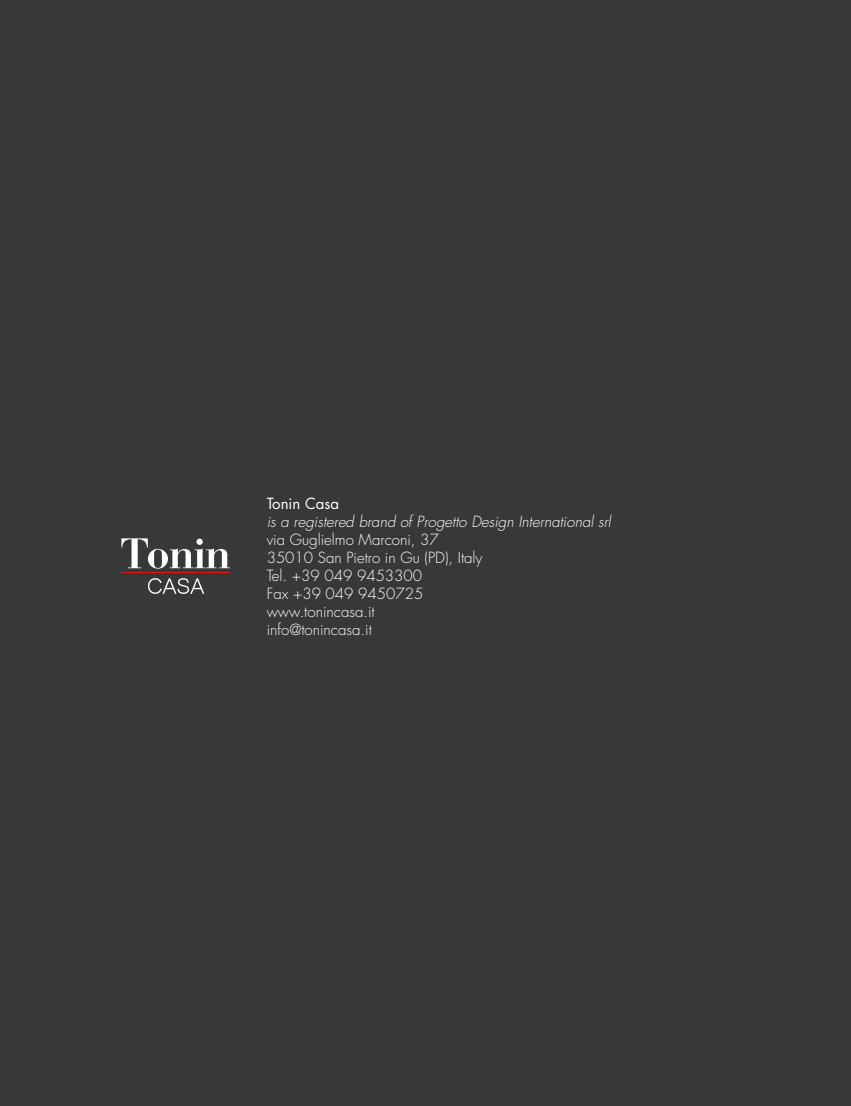
<style>
.page{position:relative;width:851px;height:1106px;background:#fff}
.page>*{position:absolute;margin:0;border:0;box-sizing:border-box;transform-origin:0 0}
.t1{font:300 15px/18px "Futura Std";color:#fff}
.t2{font:italic 300 15px "Futura Std";color:#fff}
.t3{font:15px "Futura Std";color:#fff}
</style>
<div class="page">
<div style="left:0;top:0;width:850px;height:1106px;background:#36383a"></div>
<svg style="left:121px;top:538px;width:109px;height:30px"></svg>
<div style="left:196px;top:538px;width:7px;height:7px;background:#fff;border-radius:50%"></div>
<hr style="left:121px;top:572px;width:109px;height:1px;background:#e41513">
<svg style="left:148px;top:578px;width:56px;height:16px"></svg>
<p class="t3" style="left:267px;top:494px;width:74px">Tonin Casa</p>
<p class="t2" style="left:267px;top:512px;width:345px">is a registered brand of Progetto Design International srl</p>
<p class="t1" style="left:267px;top:531px;width:217px">via Guglielmo Marconi, 37<br>35010 San Pietro in Gu (PD), Italy<br>Tel. +39 049 9453300<br>Fax +39 049 9450725 www.tonincasa.it info@tonincasa.it</p>
</div>
